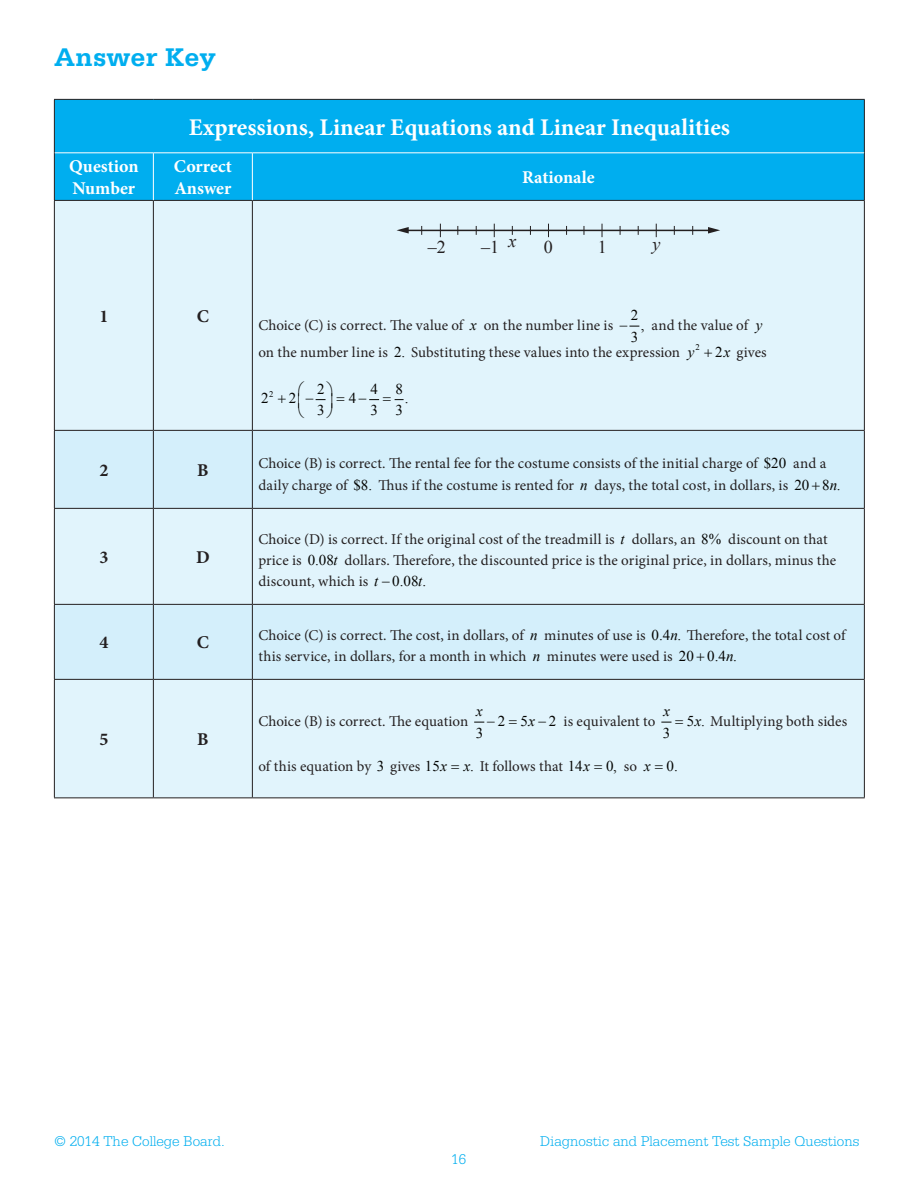
<style>
.page{position:relative;width:918px;height:1188px;background:#fff}
.page>*{position:absolute;margin:0;border:0;box-sizing:border-box;transform-origin:0 0}
.t1{font:700 27px "Serifa Std";color:#00aeef}
.t2{font:700 24px "Minion Pro";color:#fff}
.t3{font:700 18px/22.5px "Minion Pro";color:#fff}
.t4{font:700 18px "Minion Pro";color:#231f20}
.t5{font:18px "Times New Roman";color:#231f20}
.t6{font:italic 18px "Times New Roman";color:#231f20}
.t7{font:15px/21px "Minion Pro";letter-spacing:.005em;color:#231f20}
.t8{font:300 15px "Serifa Std";color:#00aeef}
.t9{font:15px "Times New Roman";color:#040503}
.t10{font:italic 15px "Times New Roman";color:#040503}
.t11{font:15px/12.5px "Symbol";color:#040503}
.t12{font:8.7px "Times New Roman";color:#040503}
.s1{font-family:"Times New Roman";font-style:italic;color:#040503}
.s2{font-family:"Times New Roman";color:#040503}
.s3{font-style:italic}
</style>
<div class="page">
<div style="left:55px;top:100px;width:809px;height:100px;background:#00aeef"></div>
<div style="left:55px;top:201px;width:809px;height:229px;background:#e1f4fc"></div>
<div style="left:55px;top:509px;width:809px;height:95px;background:#e1f4fc"></div>
<div style="left:55px;top:680px;width:809px;height:117px;background:#e1f4fc"></div>
<div style="left:55px;top:431px;width:809px;height:77px;background:#d4effb"></div>
<div style="left:55px;top:605px;width:809px;height:74px;background:#d4effb"></div>
<hr style="left:54px;top:99px;width:99px;height:1px;background:#231f20">
<hr style="left:54px;top:100px;width:1px;height:53px;background:#231f20">
<hr style="left:153px;top:99px;width:99px;height:1px;background:#231f20">
<hr style="left:252px;top:99px;width:613px;height:1px;background:#231f20">
<hr style="left:864px;top:100px;width:1px;height:53px;background:#231f20">
<hr style="left:54px;top:153px;width:1px;height:47px;background:#231f20">
<hr style="left:864px;top:153px;width:1px;height:47px;background:#231f20">
<hr style="left:54px;top:200px;width:99px;height:1px;background:#231f20">
<hr style="left:54px;top:201px;width:1px;height:229px;background:#231f20">
<hr style="left:153px;top:200px;width:99px;height:1px;background:#231f20">
<hr style="left:153px;top:201px;width:1px;height:229px;background:#231f20">
<hr style="left:252px;top:200px;width:613px;height:1px;background:#231f20">
<hr style="left:252px;top:201px;width:1px;height:229px;background:#231f20">
<hr style="left:864px;top:201px;width:1px;height:229px;background:#231f20">
<hr style="left:54px;top:430px;width:99px;height:1px;background:#231f20">
<hr style="left:54px;top:431px;width:1px;height:77px;background:#231f20">
<hr style="left:153px;top:430px;width:99px;height:1px;background:#231f20">
<hr style="left:153px;top:431px;width:1px;height:77px;background:#231f20">
<hr style="left:252px;top:430px;width:613px;height:1px;background:#231f20">
<hr style="left:252px;top:431px;width:1px;height:77px;background:#231f20">
<hr style="left:864px;top:431px;width:1px;height:77px;background:#231f20">
<hr style="left:54px;top:508px;width:99px;height:1px;background:#231f20">
<hr style="left:54px;top:509px;width:1px;height:95px;background:#231f20">
<hr style="left:153px;top:508px;width:99px;height:1px;background:#231f20">
<hr style="left:153px;top:509px;width:1px;height:95px;background:#231f20">
<hr style="left:252px;top:508px;width:613px;height:1px;background:#231f20">
<hr style="left:252px;top:509px;width:1px;height:95px;background:#231f20">
<hr style="left:864px;top:509px;width:1px;height:95px;background:#231f20">
<hr style="left:54px;top:604px;width:99px;height:1px;background:#231f20">
<hr style="left:54px;top:605px;width:1px;height:74px;background:#231f20">
<hr style="left:153px;top:604px;width:99px;height:1px;background:#231f20">
<hr style="left:153px;top:605px;width:1px;height:74px;background:#231f20">
<hr style="left:252px;top:604px;width:613px;height:1px;background:#231f20">
<hr style="left:252px;top:605px;width:1px;height:74px;background:#231f20">
<hr style="left:864px;top:605px;width:1px;height:74px;background:#231f20">
<hr style="left:54px;top:679px;width:99px;height:1px;background:#231f20">
<hr style="left:54px;top:680px;width:1px;height:117px;background:#231f20">
<hr style="left:153px;top:679px;width:99px;height:1px;background:#231f20">
<hr style="left:153px;top:680px;width:1px;height:117px;background:#231f20">
<hr style="left:252px;top:679px;width:613px;height:1px;background:#231f20">
<hr style="left:252px;top:680px;width:1px;height:117px;background:#231f20">
<hr style="left:864px;top:680px;width:1px;height:117px;background:#231f20">
<hr style="left:54px;top:797px;width:99px;height:1px;background:#231f20">
<hr style="left:153px;top:797px;width:99px;height:1px;background:#231f20">
<hr style="left:252px;top:797px;width:613px;height:1px;background:#231f20">
<hr style="left:55px;top:152px;width:98px;height:1px;background:#fff">
<hr style="left:153px;top:152px;width:99px;height:1px;background:#fff">
<hr style="left:153px;top:153px;width:1px;height:47px;background:#fff">
<hr style="left:252px;top:152px;width:612px;height:1px;background:#fff">
<hr style="left:252px;top:153px;width:1px;height:47px;background:#fff">
<hr style="left:406px;top:230px;width:304px;height:1px;background:#231f20">
<svg style="left:397px;top:227px;width:12px;height:7px"></svg>
<svg style="left:708px;top:227px;width:12px;height:7px"></svg>
<svg style="left:440px;top:224px;width:1px;height:13px"></svg>
<svg style="left:494px;top:224px;width:1px;height:13px"></svg>
<svg style="left:548px;top:224px;width:1px;height:13px"></svg>
<svg style="left:602px;top:224px;width:1px;height:13px"></svg>
<svg style="left:656px;top:224px;width:1px;height:13px"></svg>
<svg style="left:620px;top:326px;width:19px;height:1px"></svg>
<svg style="left:704px;top:349px;width:8px;height:8px"></svg>
<svg style="left:278px;top:396px;width:8px;height:7px"></svg>
<svg style="left:359px;top:398px;width:44px;height:3px"></svg>
<svg style="left:298px;top:393px;width:47px;height:25px"></svg>
<svg style="left:812px;top:483px;width:8px;height:7px"></svg>
<svg style="left:697px;top:654px;width:7px;height:7px"></svg>
<svg style="left:475px;top:722px;width:20px;height:1px"></svg>
<svg style="left:509px;top:720px;width:8px;height:4px"></svg>
<svg style="left:662px;top:720px;width:21px;height:4px"></svg>
<svg style="left:451px;top:765px;width:8px;height:4px"></svg>
<svg style="left:595px;top:765px;width:7px;height:4px"></svg>
<svg style="left:655px;top:765px;width:8px;height:4px"></svg>
<h2 class="t1" style="left:54px;top:42px;width:164px">Answer Key</h2>
<p class="t3" style="left:69px;top:155px;width:71px">Question<br>Number</p>
<h3 class="t2" style="left:189px;top:110px;width:543px">Expressions, Linear Equations and Linear Inequalities</h3>
<p class="t3" style="left:174px;top:155px;width:60px">Correct<br>Answer</p>
<p class="t3" style="left:522px;top:166px;width:74px">Rationale</p>
<p class="t5" style="left:428px;top:237px;width:19px">–2</p>
<p class="t5" style="left:481px;top:237px;width:37px">–1 <sup>x</sup></p>
<p class="t5" style="left:544px;top:237px;width:10px">0</p>
<p class="t5" style="left:598px;top:237px;width:10px">1</p>
<p class="t6" style="left:653px;top:234px;width:9px">y</p>
<p class="t4" style="left:99px;top:303px;width:10px">1</p>
<p class="t4" style="left:197px;top:303px;width:14px">C</p>
<p class="t9" style="left:631px;top:307px;width:9px">2</p>
<p class="t7" style="left:258px;top:315px;width:356px">Choice (C) is correct. The value of <span class="s1">x</span> on the number line is</p>
<p class="t7" style="left:258px;top:312px;width:506px;line-height:27px;text-indent:393px">and the value of <span class="s1">y </span>on the number line is <span class="s2">2.</span> Substituting these values into the expression</p>
<p class="t9" style="left:641px;top:316px;width:5px">,</p>
<p class="t9" style="left:631px;top:328px;width:9px">3</p>
<p class="t12" style="left:695px;top:342px;width:6px">2</p>
<p class="t10" style="left:688px;top:343px;width:8px">y</p>
<p class="t7" style="left:715px;top:342px;width:53px"><span class="s2">2</span><span class="s1">x</span> gives</p>
<p class="t11" style="left:298px;top:383px;width:37px">▪ • ◻</p>
<p class="t12" style="left:269px;top:389px;width:6px">2</p>
<p class="t9" style="left:317px;top:380px;width:9px">2</p>
<p class="t9" style="left:371px;top:380px;width:34px">4 8</p>
<p class="t9" style="left:261px;top:390px;width:9px">2</p>
<p class="t9" style="left:289px;top:390px;width:9px">2</p>
<p class="t9" style="left:349px;top:390px;width:9px">4</p>
<p class="t9" style="left:405px;top:390px;width:5px">.</p>
<p class="t9" style="left:317px;top:402px;width:9px">3</p>
<p class="t9" style="left:371px;top:402px;width:34px">3 3</p>
<p class="t4" style="left:99px;top:457px;width:10px">2</p>
<p class="t4" style="left:197px;top:457px;width:13px">B</p>
<p class="t7" style="left:258px;top:452px;width:584px;line-height:22.5px">Choice (B) is correct. The rental fee for the costume consists of the initial charge of <span class="s2">$20</span> and a daily charge of <span class="s2">$8.</span> Thus if the costume is rented for <span class="s1">n</span> days, the total cost, in dollars, is <span class="s2">20 8 .</span><span class="s1">n</span></p>
<p class="t4" style="left:99px;top:544px;width:10px">3</p>
<p class="t4" style="left:196px;top:544px;width:15px">D</p>
<p class="t7" style="left:258px;top:529px;width:571px">Choice (D) is correct. If the original cost of the treadmill is <span class="s1">t</span> dollars, an <span class="s2">8%</span> discount on that price is <span class="s2">0.08</span><span class="s1">t</span></p>
<p class="t7" style="left:258px;top:550px;width:579px;text-indent:86px">dollars. Therefore, the discounted price is the original price, in dollars, minus the discount, which is <span class="s1">t</span> <span class="s2">0.08 .</span><span class="s1">t</span></p>
<p class="t4" style="left:99px;top:630px;width:10px">4</p>
<p class="t4" style="left:197px;top:630px;width:14px">C</p>
<p class="t7" style="left:258px;top:625px;width:589px">Choice (C) is correct. The cost, in dollars, of <span class="s1">n</span> minutes of use is <span class="s2">0.4</span> <span class="s1">n</span><span class="s2">.</span> Therefore, the total cost of this service, in dollars, for a month in which <span class="s1">n</span> minutes were used is <span class="s2">20 0.4 .</span><span class="s1">n</span></p>
<p class="t4" style="left:99px;top:727px;width:10px">5</p>
<p class="t4" style="left:197px;top:727px;width:13px">B</p>
<p class="t10" style="left:476px;top:703px;width:8px">x</p>
<p class="t7" style="left:258px;top:711px;width:211px">Choice (B) is correct. The equation</p>
<p class="t9" style="left:498px;top:712px;width:39px">2 5<span class="s3">x</span></p>
<p class="t9" style="left:549px;top:712px;width:9px">2</p>
<p class="t9" style="left:476px;top:724px;width:9px">3</p>
<p class="t10" style="left:664px;top:703px;width:8px">x</p>
<p class="t7" style="left:564px;top:711px;width:93px">is equivalent to</p>
<p class="t7" style="left:687px;top:711px;width:162px"><span class="s2">5 .</span> Multiplying both sides</p>
<p class="t9" style="left:663px;top:724px;width:9px">3</p>
<p class="t10" style="left:695px;top:712px;width:8px">x</p>
<p class="t7" style="left:258px;top:756px;width:360px">of this equation by <span class="s2">3</span> gives <span class="s2">15</span><span class="s1">x x</span><span class="s2">.</span> It follows that <span class="s2">14</span><span class="s1">x</span> <span class="s2">0,</span></p>
<p class="t7" style="left:624px;top:756px;width:15px">so</p>
<p class="t9" style="left:644px;top:757px;width:35px"><span class="s3">x</span> 0.</p>
<p class="t8" style="left:54px;top:1133px;width:172px">© 2014 The College Board.</p>
<p class="t8" style="left:540px;top:1133px;width:321px">Diagnostic and Placement Test Sample Questions</p>
<p class="t8" style="left:451px;top:1151px;width:16px">16</p>
</div>
